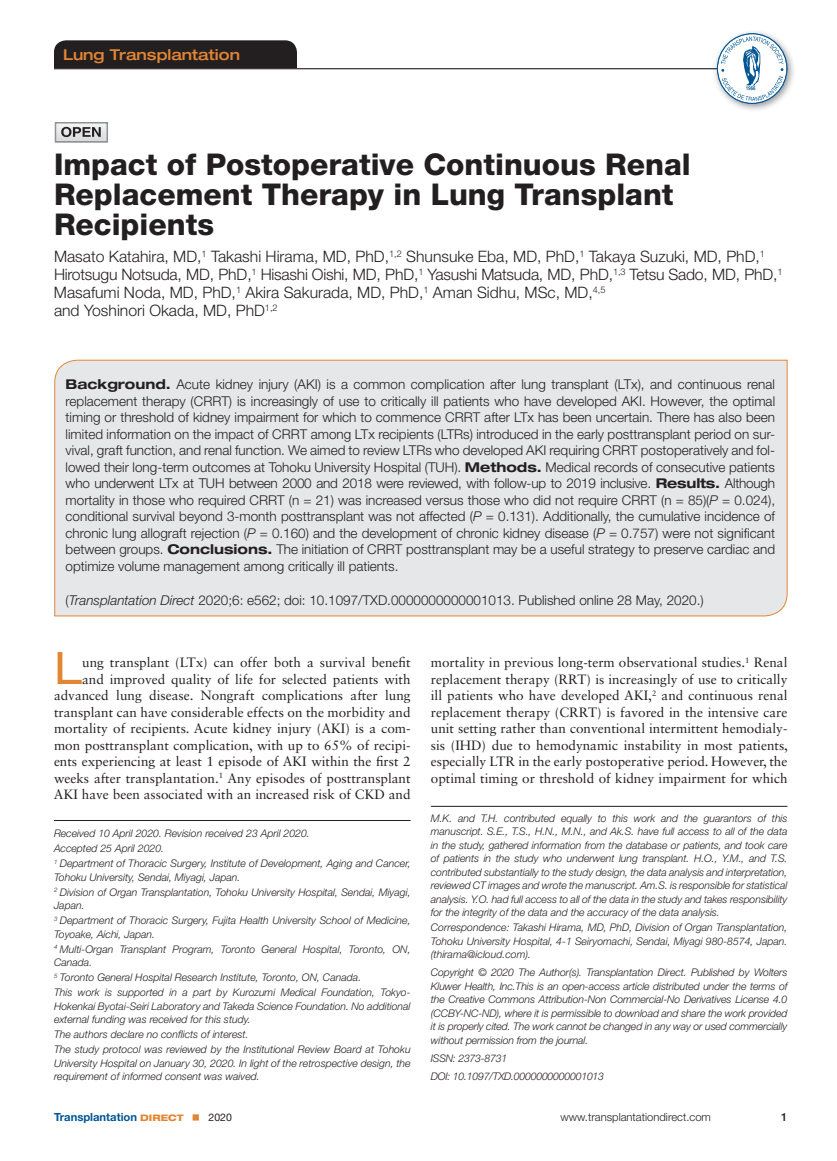
<style>
.page{position:relative;width:837px;height:1161px;background:#fff}
.page>*{position:absolute;margin:0;border:0;box-sizing:border-box;transform-origin:0 0}
.t1{font:expanded 44.7px "Helvetica Neue LT Std";color:#e38634}
.t2{font:800 30px/30px "Helvetica Neue LT Std";color:#231f20}
.t3{font:300 15.75px/18px "Helvetica Neue LT Std";color:#231f20}
.t4{font:500 expanded 15px "Helvetica Neue LT Std";color:#e38634}
.t5{font:300 13.5px/16.5px "Helvetica Neue LT Std";color:#231f20;text-align:justify}
.t6{font:13.5px/16.5px "Sabon LT Std";color:#231f20;text-align:right}
.t7{font:300 11.25px "Helvetica Neue LT Std";color:#231f20}
.t8{font:700 11.25px "Helvetica Neue LT Std";color:#005595}
.t9{font:500 11.25px "Helvetica Neue LT Std";color:#231f20}
.t10{font:italic 300 10.5px/13.5px "Helvetica Neue LT Std";color:#231f20}
.t11{font:italic 300 10.5px/18px "Helvetica Neue LT Std";letter-spacing:-.02em;color:#231f20}
.t12{font:10.5px "Helvetica Neue LT Std";color:#231f20}
.s1{font-weight:700;font-stretch:expanded}
.s2{font-style:italic}
.s3{font-weight:800;font-stretch:expanded;font-size:9px;color:#e38634}
</style>
<div class="page">
<div style="left:193px;top:1114px;width:6px;height:7px;background:#e38634"></div>
<hr style="left:54px;top:68px;width:734px;height:1px;background:#231f20">
<img style="left:58px;top:125px;width:47px;height:15px">
<div style="left:55px;top:122px;width:53px;height:21px;border:2px solid #909295"></div>
<svg style="left:61px;top:127px;width:40px;height:10px"></svg>
<hr style="left:431px;top:806px;width:357px;height:1px;background:#231f20">
<hr style="left:54px;top:820px;width:357px;height:1px;background:#231f20">
<div style="left:54px;top:40px;width:243px;height:28px;background:#231f20"></div>
<div style="left:54px;top:359px;width:734px;height:258px;background:#e6e7e9"></div>
<div style="left:713px;top:29px;width:83px;height:84px;background:#231f20;opacity:.45"></div>
<svg style="left:717px;top:34px;width:70px;height:69px"></svg>
<svg style="left:721px;top:37px;width:62px;height:64px"></svg>
<div style="left:717px;top:33px;width:70px;height:71px;border:1px solid #005595;border-radius:50%"></div>
<h3 class="t4" style="left:63px;top:45px;width:178px">Lung Transplantation</h3>
<h2 class="t2" style="left:54px;top:150px;width:638px">Impact of Postoperative Continuous Renal<br>Replacement Therapy in Lung Transplant<br>Recipients</h2>
<p class="t3" style="left:54px;top:247px;width:730px">Masato Katahira, MD,<sup>1</sup> Takashi Hirama, MD, PhD,<sup>1,2</sup> Shunsuke Eba, MD, PhD,<sup>1</sup> Takaya Suzuki, MD, PhD,<sup>1<br></sup>Hirotsugu Notsuda, MD, PhD,<sup>1</sup> Hisashi Oishi, MD, PhD,<sup>1</sup> Yasushi Matsuda, MD, PhD,<sup>1,3</sup> Tetsu Sado, MD, PhD,<sup>1<br></sup>Masafumi Noda, MD, PhD,<sup>1</sup> Akira Sakurada, MD, PhD,<sup>1</sup> Aman Sidhu, MSc, MD,<sup>4,5<br></sup>and Yoshinori Okada, MD, PhD<sup>1,2</sup></p>
<p class="t5" style="left:66px;top:376px;width:711px"><span class="s1">Background.</span> Acute kidney injury (AKI) is a common complication after lung transplant (LTx), and continuous renal replacement therapy (CRRT) is increasingly of use to critically ill patients who have developed AKI. However, the optimal timing or threshold of kidney impairment for which to commence CRRT after LTx has been uncertain. There has also been limited information on the impact of CRRT among LTx recipients (LTRs) introduced in the early posttransplant period on sur&shy;vival, graft function, and renal function. We aimed to review LTRs who developed AKI requiring CRRT postoperatively and fol&shy;lowed their long-term outcomes at Tohoku University Hospital (TUH). <span class="s1">Methods.</span> Medical records of consecutive patients who underwent LTx at TUH between 2000 and 2018 were reviewed, with follow-up to 2019 inclusive. <span class="s1">Results.</span> Although mortality in those who required CRRT (n = 21) was increased versus those who did not require CRRT (n = 85)(<span class="s2">P</span> = 0.024), conditional survival beyond 3-month posttransplant was not affected (<span class="s2">P</span> = 0.131). Additionally, the cumulative incidence of chronic lung allograft rejection (<span class="s2">P</span> = 0.160) and the development of chronic kidney disease (<span class="s2">P</span> = 0.757) were not significant between groups. <span class="s1">Conclusions.</span> The initiation of CRRT posttransplant may be a useful strategy to preserve cardiac and optimize volume management among critically ill patients.</p>
<p class="t5" style="left:66px;top:592px;width:640px">(<span class="s2">Transplantation Direct</span> 2020;6: e562; doi: 10.1097/TXD.0000000000001013. Published online 28 May, 2020.)</p>
<h1 class="t1" style="left:54px;top:641px;width:30px">L</h1>
<p class="t6" style="left:54px;top:654px;width:358px">ung transplant (LTx) can offer both a survival benefit<br>and improved quality of life for selected patients with advanced lung disease. Nongraft complications after lung transplant can have considerable effects on the morbidity and mortality of recipients. Acute kidney injury (AKI) is a com&shy;mon posttransplant complication, with up to 65% of recipi&shy;ents experiencing at least 1 episode of AKI within the first 2 weeks after transplantation.<sup>1</sup> Any episodes of posttransplant AKI have been associated with an increased risk of CKD and</p>
<p class="t6" style="left:431px;top:654px;width:359px;text-align:justify">mortality in previous long-term observational studies.<sup>1</sup> Renal replacement therapy (RRT) is increasingly of use to critically ill patients who have developed AKI,<sup>2</sup> and continuous renal replacement therapy (CRRT) is favored in the intensive care unit setting rather than conventional intermittent hemodialy&shy;sis (IHD) due to hemodynamic instability in most patients, especially LTR in the early postoperative period. However, the optimal timing or threshold of kidney impairment for which</p>
<p class="t10" style="left:54px;top:826px;width:358px;line-height:15px">Received 10 April 2020. Revision received 23 April 2020.<br>Accepted 25 April 2020.<br><sup>1</sup> Department of Thoracic Surgery, Institute of Development, Aging and Cancer,</p>
<p class="t10" style="left:54px;top:869px;width:358px;line-height:15px">Tohoku University, Sendai, Miyagi, Japan.<br><sup>2</sup> Division of Organ Transplantation, Tohoku University Hospital, Sendai, Miyagi,</p>
<p class="t10" style="left:54px;top:898px;width:358px;line-height:15px">Japan.<br><sup>3</sup> Department of Thoracic Surgery, Fujita Health University School of Medicine,</p>
<p class="t10" style="left:54px;top:926px;width:358px;line-height:15px">Toyoake, Aichi, Japan.<br><sup>4</sup> Multi-Organ Transplant Program, Toronto General Hospital, Toronto, ON,</p>
<p class="t10" style="left:54px;top:955px;width:358px;line-height:15px">Canada.<br><sup>5</sup> Toronto General Hospital Research Institute, Toronto, ON, Canada.<br>This work is supported in a part by Kurozumi Medical Foundation, Tokyo-</p>
<p class="t10" style="left:54px;top:999px;width:358px">Hokenkai Byotai-Seiri Laboratory and Takeda Science Foundation. No additional external funding was received for this study.</p>
<p class="t10" style="left:54px;top:1027px;width:358px;line-height:15px">The authors declare no conflicts of interest.<br>The study protocol was reviewed by the Institutional Review Board at Tohoku</p>
<p class="t10" style="left:54px;top:1056px;width:358px">University Hospital on January 30, 2020. In light of the retrospective design, the requirement of informed consent was waived.</p>
<p class="t10" style="left:431px;top:811px;width:358px;text-align:justify">M.K. and T.H. contributed equally to this work and the guarantors of this manuscript. S.E., T.S., H.N., M.N., and Ak.S. have full access to all of the data in the study, gathered information from the database or patients, and took care of patients in the study who underwent lung transplant. H.O., Y.M., and T.S. contributed substantially to the study design, the data analysis and interpretation, reviewed CT images and wrote the manuscript. Am.S. is responsible for statistical analysis. Y.O. had full access to all of the data in the study and takes responsibility for the integrity of the data and the accuracy of the data analysis.</p>
<p class="t10" style="left:431px;top:921px;width:358px;text-align:justify">Correspondence: Takashi Hirama, MD, PhD, Division of Organ Transplantation, Tohoku University Hospital, 4-1 Seiryomachi, Sendai, Miyagi 980-8574, Japan. (thirama@icloud.com).</p>
<p class="t10" style="left:431px;top:966px;width:358px;text-align:justify">Copyright © 2020 The Author(s). Transplantation Direct. Published by Wolters Kluwer Health, Inc.This is an open-access article distributed under the terms of the Creative Commons Attribution-Non Commercial-No Derivatives License 4.0 (CCBY-NC-ND), where it is permissible to download and share the work provided it is properly cited. The work cannot be changed in any way or used commercially without permission from the journal.</p>
<p class="t11" style="left:431px;top:1049px;width:175px">ISSN: 2373-8731<br>DOI: 10.1097/TXD.0000000000001013</p>
<p class="t8" style="left:54px;top:1110px;width:131px">Transplantation <span class="s3">DIRECT</span></p>
<p class="t12" style="left:209px;top:1111px;width:25px">2020</p>
<p class="t7" style="left:561px;top:1110px;width:152px">www.transplantationdirect.com</p>
<p class="t9" style="left:781px;top:1110px;width:8px">1</p>
</div>
